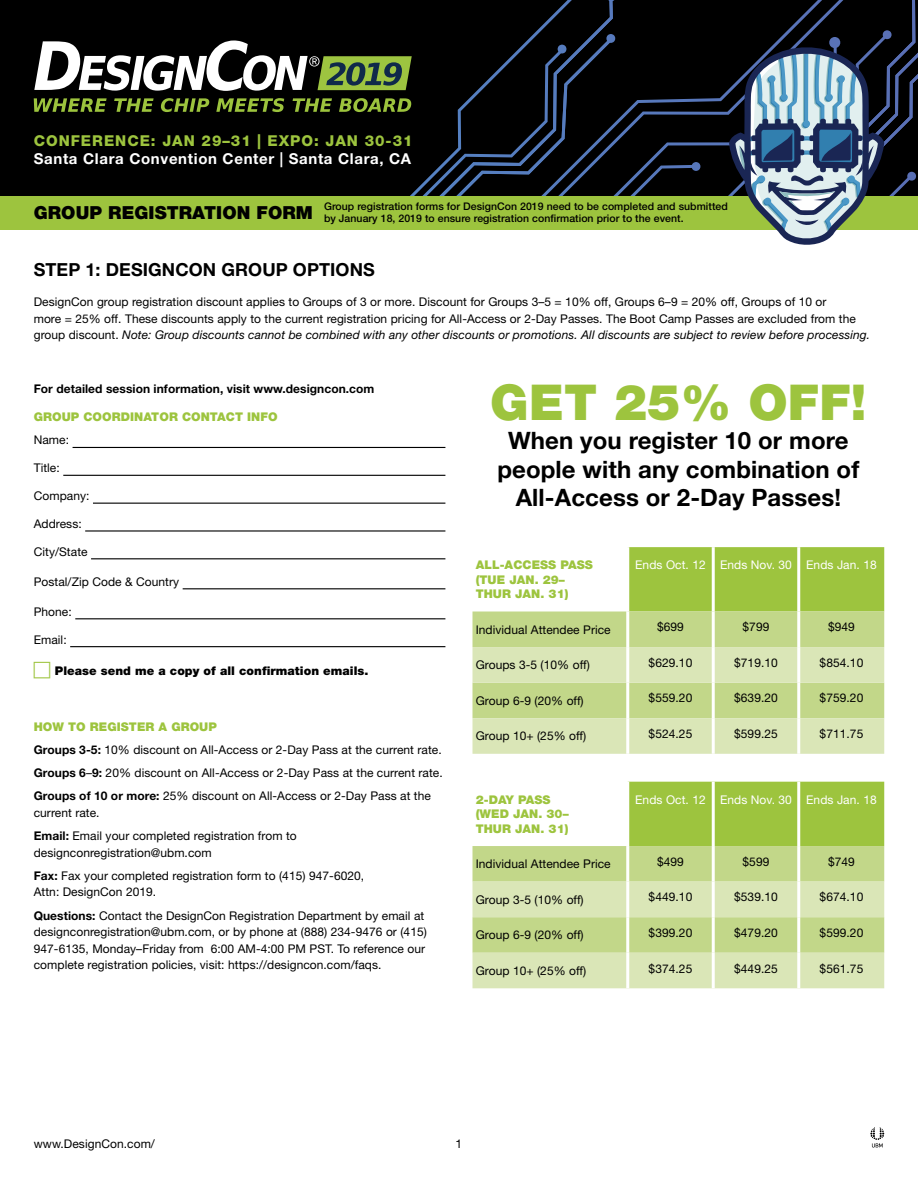
<style>
.page{position:relative;width:918px;height:1188px;background:#fff}
.page>*{position:absolute;margin:0;border:0;box-sizing:border-box;transform-origin:0 0}
.t1{font:900 49.5px "Helvetica Neue LT Std";letter-spacing:.005em;color:#9dc43e}
.t2{font:700 24px/28.8px "Helvetica Neue LT Std";letter-spacing:.005em;color:#000;text-align:center}
.t3{font:700 18px "Helvetica Neue LT Std";letter-spacing:.005em;color:#000}
.t4{font:900 18px "Helvetica Neue LT Std";letter-spacing:.005em;color:#000}
.t5{font:700 15px "Helvetica Neue LT Std";letter-spacing:.045em;color:#fff}
.t6{font:800 15px "Helvetica Neue LT Std";letter-spacing:.065em;color:#9dc43e}
.t7{font:12px/23.2px "Helvetica Neue LT Std";letter-spacing:.005em;color:#000}
.t8{font:900 12px/14.4px "Helvetica Neue LT Std";letter-spacing:.005em;color:#9dc43e}
.t9{font:12px "Helvetica Neue LT Std";letter-spacing:.005em;color:#fff}
.t10{font:700 12px "Helvetica Neue LT Std";letter-spacing:.005em;color:#000}
.t11{font:900 12px "Helvetica Neue LT Std";letter-spacing:.005em;color:#000}
.t12{font:500 10.5px/12px "Helvetica Neue LT Std";letter-spacing:.005em;color:#000}
.s1{font-style:italic}
.s2{font-weight:900;color:#9dc43e}
.s3{font-weight:700}
</style>
<div class="page">
<svg style="left:870px;top:1127px;width:14px;height:21px"></svg>
<div style="left:0;top:0;width:432px;height:202px;background:#000"></div>
<div style="left:0;top:196px;width:918px;height:34px;background:#9dc43e"></div>
<svg style="left:34px;top:0;width:884px;height:245px"></svg>
<hr style="left:73px;top:447px;width:372px;height:1px;background:#000">
<hr style="left:63px;top:475px;width:382px;height:1px;background:#000">
<hr style="left:93px;top:503px;width:352px;height:1px;background:#000">
<hr style="left:85px;top:530px;width:360px;height:2px;background:#000">
<hr style="left:91px;top:558px;width:354px;height:1px;background:#000">
<hr style="left:183px;top:588px;width:262px;height:1px;background:#000">
<hr style="left:75px;top:618px;width:370px;height:1px;background:#000">
<hr style="left:70px;top:646px;width:375px;height:1px;background:#000">
<div style="left:629px;top:547px;width:255px;height:65px;background:#9dc43e"></div>
<div style="left:472px;top:612px;width:412px;height:35px;background:#c2d789"></div>
<svg style="left:472px;top:647px;width:412px;height:107px;background:#d2e1a8"></svg>
<hr style="left:712px;top:547px;width:3px;height:65px;background:#fff">
<hr style="left:797px;top:547px;width:3px;height:65px;background:#fff">
<hr style="left:626px;top:612px;width:3px;height:35px;background:#fff">
<hr style="left:712px;top:612px;width:3px;height:35px;background:#fff">
<hr style="left:797px;top:612px;width:3px;height:35px;background:#fff">
<hr style="left:626px;top:647px;width:3px;height:36px;background:#fff">
<hr style="left:712px;top:647px;width:3px;height:36px;background:#fff">
<hr style="left:797px;top:647px;width:3px;height:36px;background:#fff">
<hr style="left:626px;top:683px;width:3px;height:35px;background:#fff">
<hr style="left:712px;top:683px;width:3px;height:35px;background:#fff">
<hr style="left:797px;top:683px;width:3px;height:35px;background:#fff">
<hr style="left:626px;top:718px;width:3px;height:36px;background:#fff">
<hr style="left:712px;top:718px;width:3px;height:36px;background:#fff">
<hr style="left:797px;top:718px;width:3px;height:36px;background:#fff">
<div style="left:629px;top:782px;width:255px;height:64px;background:#9dc43e"></div>
<div style="left:472px;top:846px;width:412px;height:36px;background:#c2d789"></div>
<svg style="left:472px;top:882px;width:412px;height:106px;background:#d2e1a8"></svg>
<hr style="left:712px;top:782px;width:3px;height:64px;background:#fff">
<hr style="left:797px;top:782px;width:3px;height:64px;background:#fff">
<hr style="left:626px;top:846px;width:3px;height:36px;background:#fff">
<hr style="left:712px;top:846px;width:3px;height:36px;background:#fff">
<hr style="left:797px;top:846px;width:3px;height:36px;background:#fff">
<hr style="left:626px;top:882px;width:3px;height:35px;background:#fff">
<hr style="left:712px;top:882px;width:3px;height:35px;background:#fff">
<hr style="left:797px;top:882px;width:3px;height:35px;background:#fff">
<hr style="left:626px;top:917px;width:3px;height:36px;background:#fff">
<hr style="left:712px;top:917px;width:3px;height:36px;background:#fff">
<hr style="left:797px;top:917px;width:3px;height:36px;background:#fff">
<hr style="left:626px;top:953px;width:3px;height:35px;background:#fff">
<hr style="left:712px;top:953px;width:3px;height:35px;background:#fff">
<hr style="left:797px;top:953px;width:3px;height:35px;background:#fff">
<p class="t6" style="left:34px;top:131px;width:380px">CONFERENCE: JAN 29–31 | EXPO: JAN 30-31</p>
<p class="t5" style="left:34px;top:149px;width:379px">Santa Clara Convention Center | Santa Clara, CA</p>
<h3 class="t4" style="left:34px;top:202px;width:281px">GROUP REGISTRATION FORM</h3>
<p class="t12" style="left:324px;top:201px;width:405px">Group registration forms for DesignCon 2019 need to be completed and submitted by January 18, 2019 to ensure registration confirmation prior to the event.</p>
<h3 class="t3" style="left:34px;top:259px;width:343px">STEP 1: DESIGNCON GROUP OPTIONS</h3>
<p class="t7" style="left:34px;top:293px;width:838px;line-height:16.5px">DesignCon group registration discount applies to Groups of 3 or more. Discount for Groups 3–5 = 10% off, Groups 6–9 = 20% off, Groups of 10 or<br>more = 25% off. These discounts apply to the current registration pricing for All-Access or 2-Day Passes. The Boot Camp Passes are excluded from the group discount. <span class="s1">Note: Group discounts cannot be combined with any other discounts or promotions. All discounts are subject to review before processing.</span></p>
<p class="t10" style="left:34px;top:382px;width:342px">For detailed session information, visit www.designcon.com</p>
<p class="t8" style="left:34px;top:410px;width:245px">GROUP COORDINATOR CONTACT INFO</p>
<p class="t7" style="left:34px;top:428px;width:37px">Name:</p>
<p class="t7" style="left:34px;top:456px;width:28px">Title:</p>
<p class="t7" style="left:34px;top:484px;width:57px">Company:</p>
<p class="t7" style="left:34px;top:512px;width:49px">Address:</p>
<p class="t7" style="left:34px;top:540px;width:55px">City/State</p>
<p class="t7" style="left:34px;top:570px;width:147px">Postal/Zip Code &amp; Country</p>
<p class="t7" style="left:34px;top:600px;width:40px">Phone:</p>
<p class="t7" style="left:34px;top:628px;width:34px">Email:</p>
<p class="t11" style="left:55px;top:663px;width:315px">Please send me a copy of all confirmation emails.</p>
<p class="t7" style="left:34px;top:715px;width:411px"><span class="s2">HOW TO REGISTER A GROUP<br></span><span class="s3">Groups 3-5:</span> 10% discount on All-Access or 2-Day Pass at the current rate.<br><span class="s3">Groups 6</span>–<span class="s3">9:</span> 20% discount on All-Access or 2-Day Pass at the current rate.<br><span class="s3">Groups of 10 or more:</span> 25% discount on All-Access or 2-Day Pass at the</p>
<p class="t7" style="left:34px;top:801px;width:265px">current rate.<br><span class="s3">Email:</span> Email your completed registration from to</p>
<p class="t7" style="left:34px;top:841px;width:332px">designconregistration@ubm.com<br><span class="s3">Fax:</span> Fax your completed registration form to (415) 947-6020,</p>
<p class="t7" style="left:34px;top:880px;width:392px">Attn: DesignCon 2019.<br><span class="s3">Questions:</span> Contact the DesignCon Registration Department by email at</p>
<p class="t7" style="left:34px;top:923px;width:395px;line-height:16.5px">designconregistration@ubm.com, or by phone at (888) 234-9476 or (415)<br>947-6135, Monday–Friday from 6:00 AM-4:00 PM PST. To reference our complete registration policies, visit: https://designcon.com/faqs.</p>
<h1 class="t1" style="left:490px;top:373px;width:378px">GET 25% OFF!</h1>
<h2 class="t2" style="left:497px;top:425px;width:364px">When you register 10 or more people with any combination of<br>All-Access or 2-Day Passes!</h2>
<p class="t8" style="left:476px;top:558px;width:119px">ALL-ACCESS PASS (TUE JAN. 29–<br>THUR JAN. 31)</p>
<p class="t9" style="left:635px;top:558px;width:243px">Ends Oct. 12 Ends Nov. 30 Ends Jan. 18</p>
<p class="t7" style="left:476px;top:618px;width:137px">Individual Attendee Price</p>
<p class="t7" style="left:657px;top:615px;width:28px">$699</p>
<p class="t7" style="left:743px;top:615px;width:28px">$799</p>
<p class="t7" style="left:828px;top:615px;width:28px">$949</p>
<p class="t7" style="left:476px;top:653px;width:116px">Groups 3-5 (10% off)</p>
<p class="t7" style="left:649px;top:651px;width:45px">$629.10</p>
<p class="t7" style="left:734px;top:651px;width:45px">$719.10</p>
<p class="t7" style="left:820px;top:651px;width:45px">$854.10</p>
<p class="t7" style="left:476px;top:689px;width:110px">Group 6-9 (20% off)</p>
<p class="t7" style="left:649px;top:686px;width:45px">$559.20</p>
<p class="t7" style="left:734px;top:686px;width:45px">$639.20</p>
<p class="t7" style="left:820px;top:686px;width:45px">$759.20</p>
<p class="t7" style="left:476px;top:724px;width:112px">Group 10+ (25% off)</p>
<p class="t7" style="left:649px;top:722px;width:45px">$524.25</p>
<p class="t7" style="left:734px;top:722px;width:45px">$599.25</p>
<p class="t7" style="left:820px;top:722px;width:45px">$711.75</p>
<p class="t8" style="left:476px;top:792px;width:95px">2-DAY PASS (WED JAN. 30–<br>THUR JAN. 31)</p>
<p class="t9" style="left:635px;top:792px;width:243px">Ends Oct. 12 Ends Nov. 30 Ends Jan. 18</p>
<p class="t7" style="left:476px;top:852px;width:137px">Individual Attendee Price</p>
<p class="t7" style="left:657px;top:850px;width:28px">$499</p>
<p class="t7" style="left:743px;top:850px;width:28px">$599</p>
<p class="t7" style="left:828px;top:850px;width:28px">$749</p>
<p class="t7" style="left:476px;top:888px;width:110px">Group 3-5 (10% off)</p>
<p class="t7" style="left:649px;top:885px;width:45px">$449.10</p>
<p class="t7" style="left:734px;top:885px;width:45px">$539.10</p>
<p class="t7" style="left:820px;top:885px;width:45px">$674.10</p>
<p class="t7" style="left:476px;top:923px;width:110px">Group 6-9 (20% off)</p>
<p class="t7" style="left:649px;top:921px;width:45px">$399.20</p>
<p class="t7" style="left:734px;top:921px;width:45px">$479.20</p>
<p class="t7" style="left:820px;top:921px;width:45px">$599.20</p>
<p class="t7" style="left:476px;top:959px;width:112px">Group 10+ (25% off)</p>
<p class="t7" style="left:649px;top:957px;width:45px">$374.25</p>
<p class="t7" style="left:734px;top:957px;width:45px">$449.25</p>
<p class="t7" style="left:820px;top:957px;width:45px">$561.75</p>
<p class="t7" style="left:34px;top:1131px;width:123px">www.DesignCon.com/</p>
<p class="t7" style="left:456px;top:1131px;width:8px">1</p>
</div>
